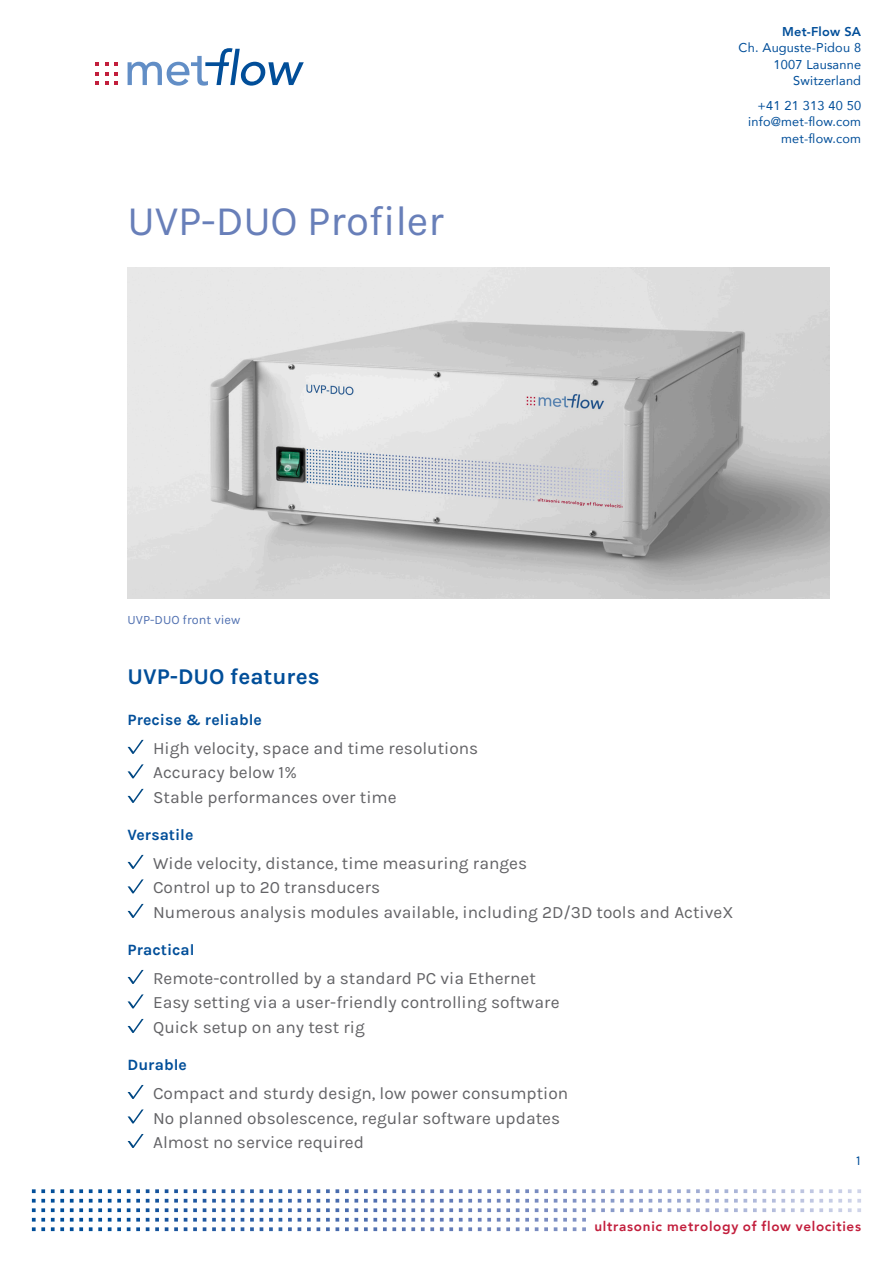
<style>
.page{position:relative;width:893px;height:1263px;background:#fff}
.page>*{position:absolute;margin:0;border:0;box-sizing:border-box;transform-origin:0 0}
.Titel_26pt{font:42px "Karla";letter-spacing:-.005em;color:#687fb9}
.Einleitung_16pt_Tite{font:700 22.5px "Karla";color:#014e99}
.Einleitung_16pt{font:17.25px "Karla";color:#636366}
.Einleitung_16pt-2{font:700 15.75px "Karla";color:#014e99}
.t1{font:800 13.5px "Avenir";letter-spacing:.055em;color:#c21e3c}
.t2{font:13.5px "Karla";color:#014e99}
.t3{font:12.75px "Avenir";letter-spacing:.015em;color:#014e99}
.Text_10pt{font:12.75px "Karla";color:#5171b1}
.t4{font:800 12.75px "Avenir";letter-spacing:.015em;color:#014e99}
</style>
<div class="page">
<img style="left:128px;top:268px;width:701px;height:330px">
<svg style="left:32px;top:1189px;width:146px;height:42px"></svg>
<svg style="left:128px;top:48px;width:176px;height:38px"></svg>
<svg style="left:95px;top:72px;width:4px;height:13px"></svg>
<svg style="left:95px;top:62px;width:4px;height:4px"></svg>
<svg style="left:105px;top:72px;width:13px;height:13px"></svg>
<svg style="left:105px;top:62px;width:13px;height:4px"></svg>
<svg style="left:128px;top:740px;width:16px;height:14px"></svg>
<svg style="left:128px;top:764px;width:16px;height:14px"></svg>
<svg style="left:128px;top:789px;width:16px;height:14px"></svg>
<svg style="left:128px;top:855px;width:16px;height:14px"></svg>
<svg style="left:128px;top:879px;width:16px;height:14px"></svg>
<svg style="left:128px;top:904px;width:16px;height:14px"></svg>
<svg style="left:128px;top:970px;width:16px;height:14px"></svg>
<svg style="left:128px;top:994px;width:16px;height:14px"></svg>
<svg style="left:128px;top:1019px;width:16px;height:14px"></svg>
<svg style="left:128px;top:1085px;width:16px;height:14px"></svg>
<svg style="left:128px;top:1109px;width:16px;height:14px"></svg>
<svg style="left:128px;top:1134px;width:16px;height:14px"></svg>
<p class="Titel_26pt" style="left:128px;top:198px;width:318px">UVP-DUO Profiler</p>
<p class="Text_10pt" style="left:128px;top:613px;width:114px">UVP-DUO front view</p>
<p class="t4" style="left:782px;top:21px;width:80px">Met-Flow SA</p>
<p class="t3" style="left:739px;top:37px;width:124px">Ch. Auguste-Pidou 8</p>
<p class="t3" style="left:773px;top:54px;width:89px">1007 Lausanne</p>
<p class="t3" style="left:793px;top:70px;width:69px">Switzerland</p>
<p class="t3" style="left:758px;top:95px;width:105px">+41 21 313 40 50</p>
<p class="t3" style="left:748px;top:112px;width:114px">info@met-flow.com</p>
<p class="t3" style="left:781px;top:128px;width:81px">met-flow.com</p>
<p class="Einleitung_16pt_Tite" style="left:128px;top:663px;width:194px">UVP-DUO features</p>
<p class="Einleitung_16pt-2" style="left:128px;top:711px;width:136px">Precise &amp; reliable</p>
<p class="Einleitung_16pt" style="left:153px;top:739px;width:327px">High velocity, space and time resolutions</p>
<p class="Einleitung_16pt" style="left:153px;top:763px;width:145px">Accuracy below 1%</p>
<p class="Einleitung_16pt" style="left:153px;top:788px;width:245px">Stable performances over time</p>
<p class="Einleitung_16pt-2" style="left:128px;top:826px;width:67px">Versatile</p>
<p class="Einleitung_16pt" style="left:153px;top:854px;width:376px">Wide velocity, distance, time measuring ranges</p>
<p class="Einleitung_16pt" style="left:153px;top:878px;width:229px">Control up to 20 transducers</p>
<p class="Einleitung_16pt" style="left:153px;top:903px;width:582px">Numerous analysis modules available, including 2D/3D tools and ActiveX</p>
<p class="Einleitung_16pt-2" style="left:128px;top:941px;width:68px">Practical</p>
<p class="Einleitung_16pt" style="left:153px;top:969px;width:384px">Remote-controlled by a standard PC via Ethernet</p>
<p class="Einleitung_16pt" style="left:153px;top:993px;width:408px">Easy setting via a user-friendly controlling software</p>
<p class="Einleitung_16pt" style="left:153px;top:1018px;width:213px">Quick setup on any test rig</p>
<p class="Einleitung_16pt-2" style="left:128px;top:1056px;width:61px">Durable</p>
<p class="Einleitung_16pt" style="left:153px;top:1084px;width:417px">Compact and sturdy design, low power consumption</p>
<p class="Einleitung_16pt" style="left:153px;top:1108px;width:409px">No planned obsolescence, regular software updates</p>
<p class="Einleitung_16pt" style="left:153px;top:1133px;width:212px">Almost no service required</p>
<p class="t2" style="left:856px;top:1153px;width:6px">1</p>
<p class="t1" style="left:594px;top:1216px;width:268px">ultrasonic metrology of flow velocities</p>
</div>
